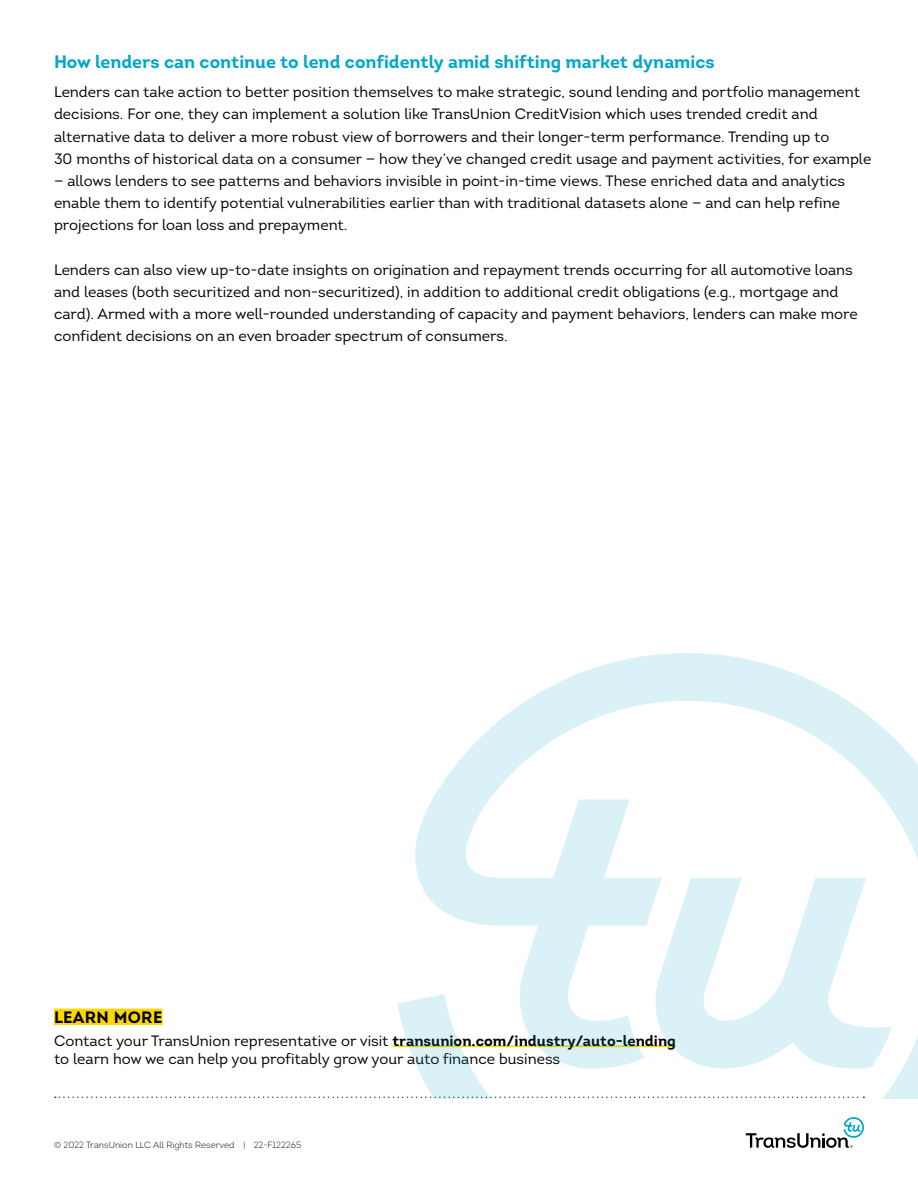
<style>
.page{position:relative;width:918px;height:1188px;background:#fff}
.page>*{position:absolute;margin:0;border:0;box-sizing:border-box;transform-origin:0 0}
.t1{font:700 18px "Intro";color:#00a6ca}
.t2{font:16.5px "Intro Bold Caps";letter-spacing:.02em;color:#000}
.t3{font:15px/22.2px "Intro";color:#000}
.t4{font:300 9px "Intro";color:#000}
.s1{font-weight:700}
</style>
<div class="page">
<svg style="left:55px;top:1097px;width:340px;height:1px"></svg>
<svg style="left:746px;top:1117px;width:118px;height:31px"></svg>
<div style="left:54px;top:1009px;width:108px;height:16px;background:#fcd800"></div>
<hr style="left:393px;top:1045px;width:283px;height:2px;background:#fcd800">
<svg style="left:397px;top:653px;width:521px;height:445px"></svg>
<svg style="left:652px;top:878px;width:241px;height:191px;fill:#d9f1f7"></svg>
<p class="t1" style="left:54px;top:50px;width:662px">How lenders can continue to lend confidently amid shifting market dynamics</p>
<p class="t3" style="left:54px;top:81px;width:819px">Lenders can take action to better position themselves to make strategic, sound lending and portfolio management decisions. For one, they can implement a solution like TransUnion CreditVision which uses trended credit and alternative data to deliver a more robust view of borrowers and their longer-term performance. Trending up to<br>30 months of historical data on a consumer — how they’ve changed credit usage and payment activities, for example</p>
<p class="t3" style="left:54px;top:170px;width:793px">— allows lenders to see patterns and behaviors invisible in point-in-time views. These enriched data and analytics enable them to identify potential vulnerabilities earlier than with traditional datasets alone — and can help refine projections for loan loss and prepayment.</p>
<p class="t3" style="left:54px;top:258px;width:805px">Lenders can also view up-to-date insights on origination and repayment trends occurring for all automotive loans and leases (both securitized and non-securitized), in addition to additional credit obligations (e.g., mortgage and card). Armed with a more well-rounded understanding of capacity and payment behaviors, lenders can make more confident decisions on an even broader spectrum of consumers.</p>
<p class="t2" style="left:54px;top:1007px;width:110px">LEARN MORE</p>
<p class="t3" style="left:54px;top:1032px;width:623px;line-height:18px">Contact your TransUnion representative or visit <span class="s1">transunion.com/industry/auto-lending </span>to learn how we can help you profitably grow your auto finance business</p>
<p class="t4" style="left:54px;top:1139px;width:249px">© 2022 TransUnion LLC All Rights Reserved | 22-F122265</p>
</div>
